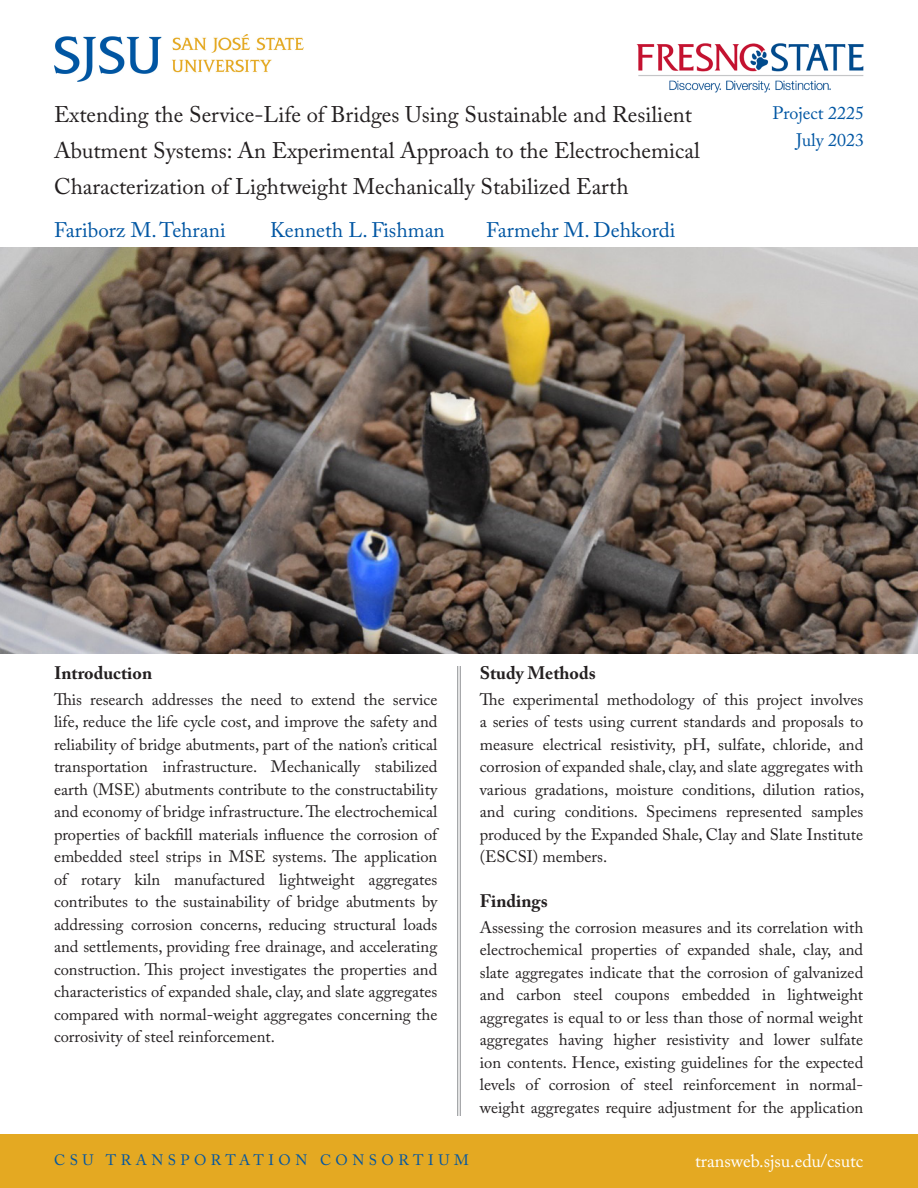
<style>
.page{position:relative;width:918px;height:1188px;background:#fff}
.page>*{position:absolute;margin:0;border:0;box-sizing:border-box;transform-origin:0 0}
.t1{font:22.5px/36px "Adobe Caslon Pro";color:#231f20}
.t2{font:21px "Adobe Caslon Pro";color:#0156a3}
.t3{font:700 18px "Adobe Caslon Pro";color:#231f20}
.t4{font:18px "Adobe Caslon Pro";color:#fff}
.Project____Month_Yea{font:18px/27px "Adobe Caslon Pro";color:#0156a3;text-align:right}
.Body_Text{font:16.5px/22.5px "Adobe Caslon Pro";color:#231f20;text-align:justify}
.t5{font:15px "Adobe Caslon Pro";letter-spacing:.3em;color:#0156a3}
</style>
<div class="page">
<div style="left:0;top:1134px;width:918px;height:54px;background:#e4a922"></div>
<hr style="left:460px;top:666px;width:1px;height:450px;background:#8a8c8f">
<hr style="left:457px;top:666px;width:1px;height:450px;background:#8a8c8f">
<img style="left:54px;top:34px;width:250px;height:47px">
<img style="left:0;top:247px;width:918px;height:406px">
<img style="left:636px;top:43px;width:228px;height:49px">
<p class="t1" style="left:54px;top:97px;width:648px">Extending the Service-Life of Bridges Using Sustainable and Resilient<br>Abutment Systems: An Experimental Approach to the Electrochemical<br>Characterization of Lightweight Mechanically Stabilized Earth</p>
<p class="t2" style="left:54px;top:217px;width:173px">Fariborz M. Tehrani</p>
<p class="t2" style="left:270px;top:217px;width:176px">Kenneth L. Fishman</p>
<p class="t2" style="left:486px;top:217px;width:191px">Farmehr M. Dehkordi</p>
<p class="Project____Month_Yea" style="left:772px;top:99px;width:93px">Project 2225<br>July 2023</p>
<p class="t3" style="left:54px;top:662px;width:100px">Introduction</p>
<p class="Body_Text" style="left:54px;top:688px;width:385px">This research addresses the need to extend the service life, reduce the life cycle cost, and improve the safety and reliability of bridge abutments, part of the nation’s critical transportation infrastructure. Mechanically stabilized earth (MSE) abutments contribute to the constructability and economy of bridge infrastructure. The electrochemical properties of backfill materials influence the corrosion of embedded steel strips in MSE systems. The application of rotary kiln manufactured lightweight aggregates contributes to the sustainability of bridge abutments by addressing corrosion concerns, reducing structural loads and settlements, providing free drainage, and accelerating construction. This project investigates the properties and characteristics of expanded shale, clay, and slate aggregates compared with normal-weight aggregates concerning the corrosivity of steel reinforcement.</p>
<p class="t5" style="left:54px;top:1151px;width:416px">CSU TRANSPORTATION CONSORTIUM</p>
<p class="t3" style="left:480px;top:662px;width:117px">Study Methods</p>
<p class="Body_Text" style="left:480px;top:688px;width:386px">The experimental methodology of this project involves a series of tests using current standards and proposals to measure electrical resistivity, pH, sulfate, chloride, and corrosion of expanded shale, clay, and slate aggregates with various gradations, moisture conditions, dilution ratios, and curing conditions. Specimens represented samples produced by the Expanded Shale, Clay and Slate Institute (ESCSI) members.</p>
<p class="t3" style="left:480px;top:890px;width:69px">Findings</p>
<p class="Body_Text" style="left:480px;top:916px;width:385px">Assessing the corrosion measures and its correlation with electrochemical properties of expanded shale, clay, and slate aggregates indicate that the corrosion of galvanized and carbon steel coupons embedded in lightweight aggregates is equal to or less than those of normal weight aggregates having higher resistivity and lower sulfate ion contents. Hence, existing guidelines for the expected levels of corrosion of steel reinforcement in normal&shy;weight aggregates require adjustment for the application</p>
<p class="t4" style="left:695px;top:1150px;width:170px">transweb.sjsu.edu/csutc</p>
</div>
